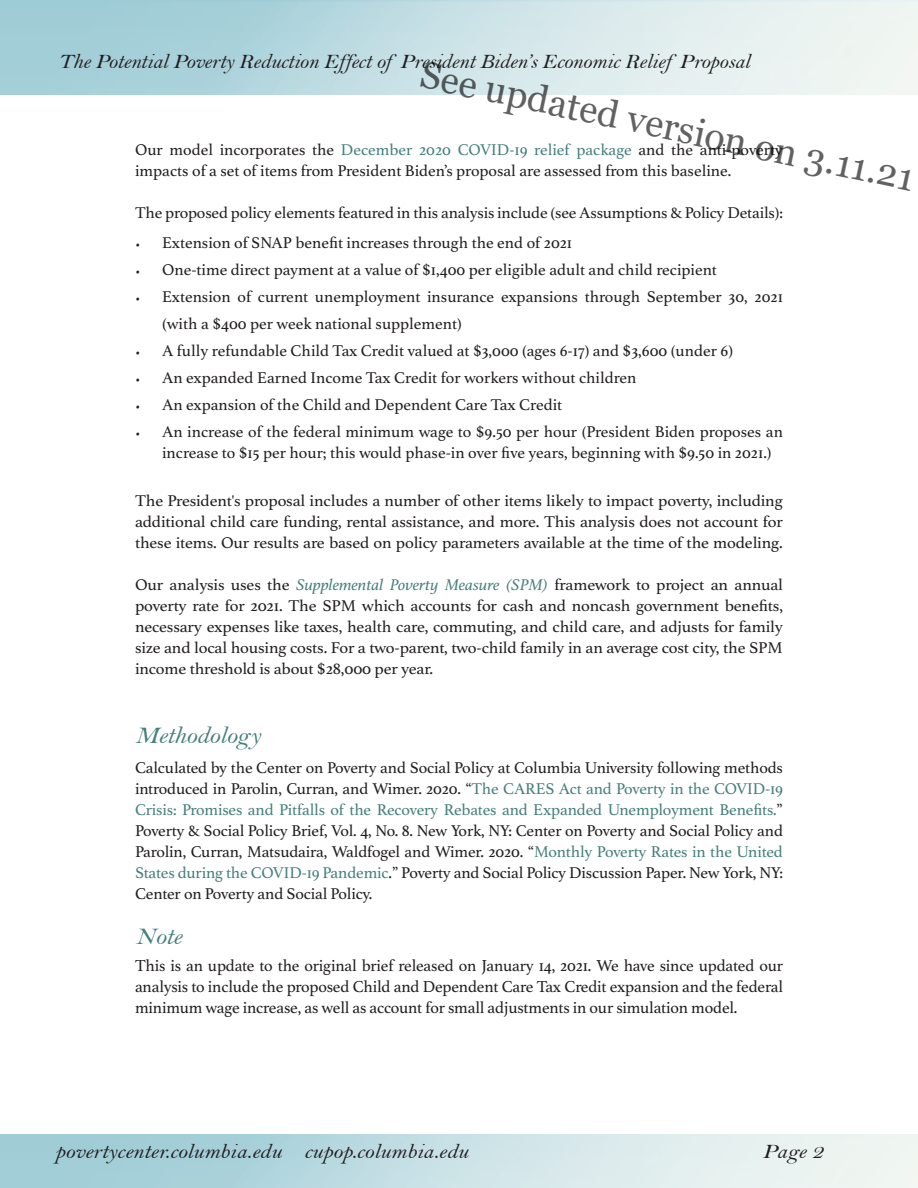
<style>
.page{position:relative;width:918px;height:1188px;background:#fff}
.page>*{position:absolute;margin:0;border:0;box-sizing:border-box;transform-origin:0 0}
.t1{font:37.5px "Georgia";color:rgb(0 0 0/.62)}
.footnotes{font:24.45px "Bell MT Italic";letter-spacing:-.01em;color:#45807c;scale:1.08 1}
.Body_text{font:24.45px "Bell MT Italic";color:#45807c;scale:1.08 1}
.t2{font:21px "Bell MT Italic";letter-spacing:-.01em;color:#231f20;scale:1.04 1}
.t3{font:21px "Bell MT Italic";letter-spacing:-.01em;color:#231f20;scale:1.1 1}
.Body_text-2{font:16.8px/21px "Athelas";letter-spacing:-.01em;color:#231f20;text-align:justify}
.footnotes-2{font:16.5px/21px "Athelas";color:#231f20}
.s1{color:#46807d}
.s2{font-style:italic;font-size:12px}
.s3{font-style:italic;color:#46807d}
</style>
<div class="page">
<p class="t2" style="left:58px;top:49px;width:666px">The Potential Poverty Reduction Effect of President Biden’s Economic Relief Proposal</p>
<h1 class="t1" style="left:426px;top:52px;width:505px;rotate:12deg">See updated version on 3.11.21</h1>
<p class="footnotes-2" style="left:135px;top:140px;width:650px">Our model incorporates the <span class="s1">December 2020 COVID-19 relief package</span> and the anti-poverty impacts of a set of items from President Biden’s proposal are assessed from this baseline.</p>
<p class="footnotes-2" style="left:135px;top:203px;width:649px">The proposed policy elements featured in this analysis include (see Assumptions &amp; Policy Details):</p>
<p class="footnotes-2" style="left:135px;top:233px;width:439px"><span class="s2">•</span> Extension of SNAP benefit increases through the end of 2021</p>
<p class="footnotes-2" style="left:135px;top:260px;width:583px"><span class="s2">•</span> One-time direct payment at a value of $1,400 per eligible adult and child recipient</p>
<p class="footnotes-2" style="left:162px;top:284px;width:623px;line-height:27px;text-indent:-27px"><span class="s2">•</span> Extension of current unemployment insurance expansions through September 30, 2021 (with a $400 per week national supplement)</p>
<p class="footnotes-2" style="left:135px;top:341px;width:600px"><span class="s2">•</span> A fully refundable Child Tax Credit valued at $3,000 (ages 6-17) and $3,600 (under 6)</p>
<p class="footnotes-2" style="left:135px;top:368px;width:503px"><span class="s2">•</span> An expanded Earned Income Tax Credit for workers without children</p>
<p class="footnotes-2" style="left:135px;top:395px;width:429px"><span class="s2">•</span> An expansion of the Child and Dependent Care Tax Credit</p>
<p class="footnotes-2" style="left:162px;top:422px;width:623px;text-indent:-27px"><span class="s2">•</span> An increase of the federal minimum wage to $9.50 per hour (President Biden proposes an increase to $15 per hour; this would phase-in over five years, beginning with $9.50 in 2021.)</p>
<p class="footnotes-2" style="left:135px;top:491px;width:650px;text-align:justify">The President's proposal includes a number of other items likely to impact poverty, including additional child care funding, rental assistance, and more. This analysis does not account for these items. Our results are based on policy parameters available at the time of the modeling.</p>
<p class="footnotes-2" style="left:135px;top:575px;width:650px;text-align:justify">Our analysis uses the <span class="s3">Supplemental Poverty Measure (SPM)</span> framework to project an annual poverty rate for 2021. The SPM which accounts for cash and noncash government benefits, necessary expenses like taxes, health care, commuting, and child care, and adjusts for family size and local housing costs. For a two-parent, two-child family in an average cost city, the SPM income threshold is about $28,000 per year.</p>
<p class="footnotes" style="left:135px;top:721px;width:118px">Methodology</p>
<p class="footnotes-2" style="left:135px;top:758px;width:650px;text-align:justify">Calculated by the Center on Poverty and Social Policy at Columbia University following methods introduced in Parolin, Curran, and Wimer. 2020. “<span class="s1">The CARES Act and Poverty in the COVID-19<br>Crisis: Promises and Pitfalls of the Recovery Rebates and Expanded Unemployment Benefits.</span>” Poverty &amp; Social Policy Brief, Vol. 4, No. 8. New York, NY: Center on Poverty and Social Policy and Parolin, Curran, Matsudaira, Waldfogel and Wimer. 2020. “<span class="s1">Monthly Poverty Rates in the United States during the COVID-19 Pandemic</span>.” Poverty and Social Policy Discussion Paper. New York, NY:<br>Center on Poverty and Social Policy.</p>
<p class="Body_text" style="left:135px;top:922px;width:45px">Note</p>
<p class="Body_text-2" style="left:135px;top:956px;width:650px">This is an update to the original brief released on January 14, 2021. We have since updated our analysis to include the proposed Child and Dependent Care Tax Credit expansion and the federal minimum wage increase, as well as account for small adjustments in our simulation model.</p>
<p class="t3" style="left:55px;top:1139px;width:377px">povertycenter.columbia.edu cupop.columbia.edu</p>
<p class="t3" style="left:763px;top:1139px;width:56px">Page 2</p>
</div>
